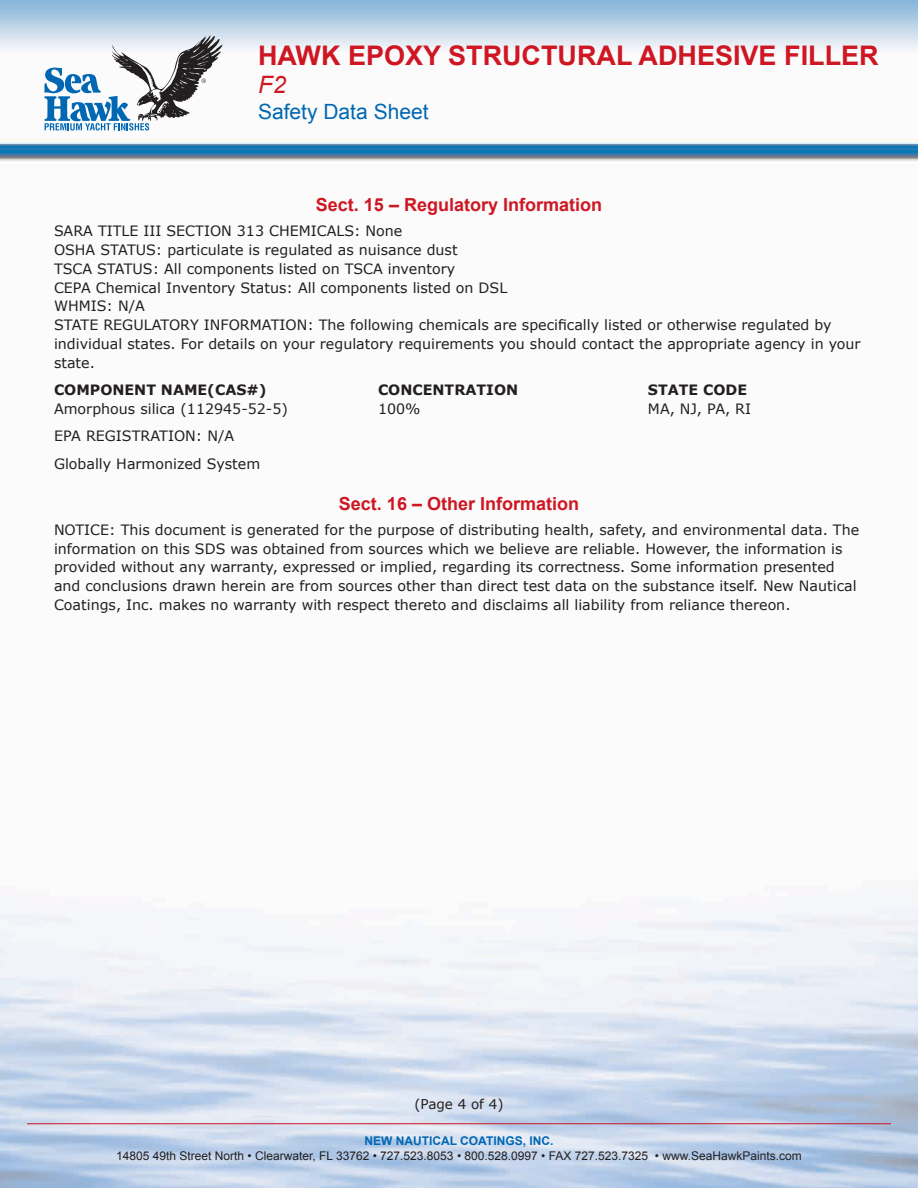
<style>
.page{position:relative;width:918px;height:1188px;background:#fff}
.page>*{position:absolute;margin:0;border:0;box-sizing:border-box;transform-origin:0 0}
.t1{font:700 27px "Arial";color:#ce1722}
.t2{font:italic 24px "Arial";color:#ce1722}
.t3{font:21px "Arial";color:#0067b3}
.t4{font:700 18px "Arial";color:#ce1722}
.t5{font:14.25px/18.8px "Verdana";color:#231f20}
.t6{font:700 14.25px "Verdana";color:#231f20}
.t7{font:13.5px "Verdana";color:#231f20}
.t8{font:12px "Arial";color:#231f20}
.t9{font:700 12px "Arial";color:#0067b3}
</style>
<div class="page">
<img style="left:0;top:0;width:918px;height:1188px">
<hr style="left:27px;top:1123px;width:864px;height:1px;background:#ce1722">
<svg style="left:44px;top:35px;width:178px;height:95px"></svg>
<h1 class="t1" style="left:258px;top:37px;width:622px">HAWK EPOXY STRUCTURAL ADHESIVE FILLER</h1>
<h2 class="t2" style="left:258px;top:70px;width:30px">F2</h2>
<h3 class="t3" style="left:258px;top:98px;width:172px">Safety Data Sheet</h3>
<p class="t4" style="left:316px;top:193px;width:288px">Sect. 15 – Regulatory Information</p>
<p class="t5" style="left:54px;top:222px;width:808px">SARA TITLE III SECTION 313 CHEMICALS: None<br>OSHA STATUS: particulate is regulated as nuisance dust<br>TSCA STATUS: All components listed on TSCA inventory<br>CEPA Chemical Inventory Status: All components listed on DSL<br>WHMIS: N/A<br>STATE REGULATORY INFORMATION: The following chemicals are specifically listed or otherwise regulated by individual states. For details on your regulatory requirements you should contact the appropriate agency in your state.</p>
<p class="t6" style="left:54px;top:380px;width:214px">COMPONENT NAME(CAS#)</p>
<p class="t6" style="left:378px;top:380px;width:142px">CONCENTRATION</p>
<p class="t6" style="left:648px;top:380px;width:101px">STATE CODE</p>
<p class="t5" style="left:54px;top:399px;width:235px">Amorphous silica (112945-52-5)</p>
<p class="t5" style="left:378px;top:399px;width:44px">100%</p>
<p class="t5" style="left:648px;top:399px;width:105px">MA, NJ, PA, RI</p>
<p class="t5" style="left:54px;top:422px;width:208px;line-height:27.5px">EPA REGISTRATION: N/A<br>Globally Harmonized System</p>
<p class="t4" style="left:339px;top:491px;width:242px">Sect. 16 – Other Information</p>
<p class="t5" style="left:54px;top:520px;width:807px">NOTICE: This document is generated for the purpose of distributing health, safety, and environmental data. The information on this SDS was obtained from sources which we believe are reliable. However, the information is provided without any warranty, expressed or implied, regarding its correctness. Some information presented and conclusions drawn herein are from sources other than direct test data on the substance itself. New Nautical Coatings, Inc. makes no warranty with respect thereto and disclaims all liability from reliance thereon.</p>
<p class="t7" style="left:415px;top:1095px;width:91px">(Page 4 of 4)</p>
<p class="t9" style="left:365px;top:1133px;width:190px">NEW NAUTICAL COATINGS, INC.</p>
<p class="t8" style="left:116px;top:1148px;width:687px">14805 49th Street North • Clearwater, FL 33762 • 727.523.8053 • 800.528.0997 • FAX 727.523.7325 • www.SeaHawkPaints.com</p>
</div>
